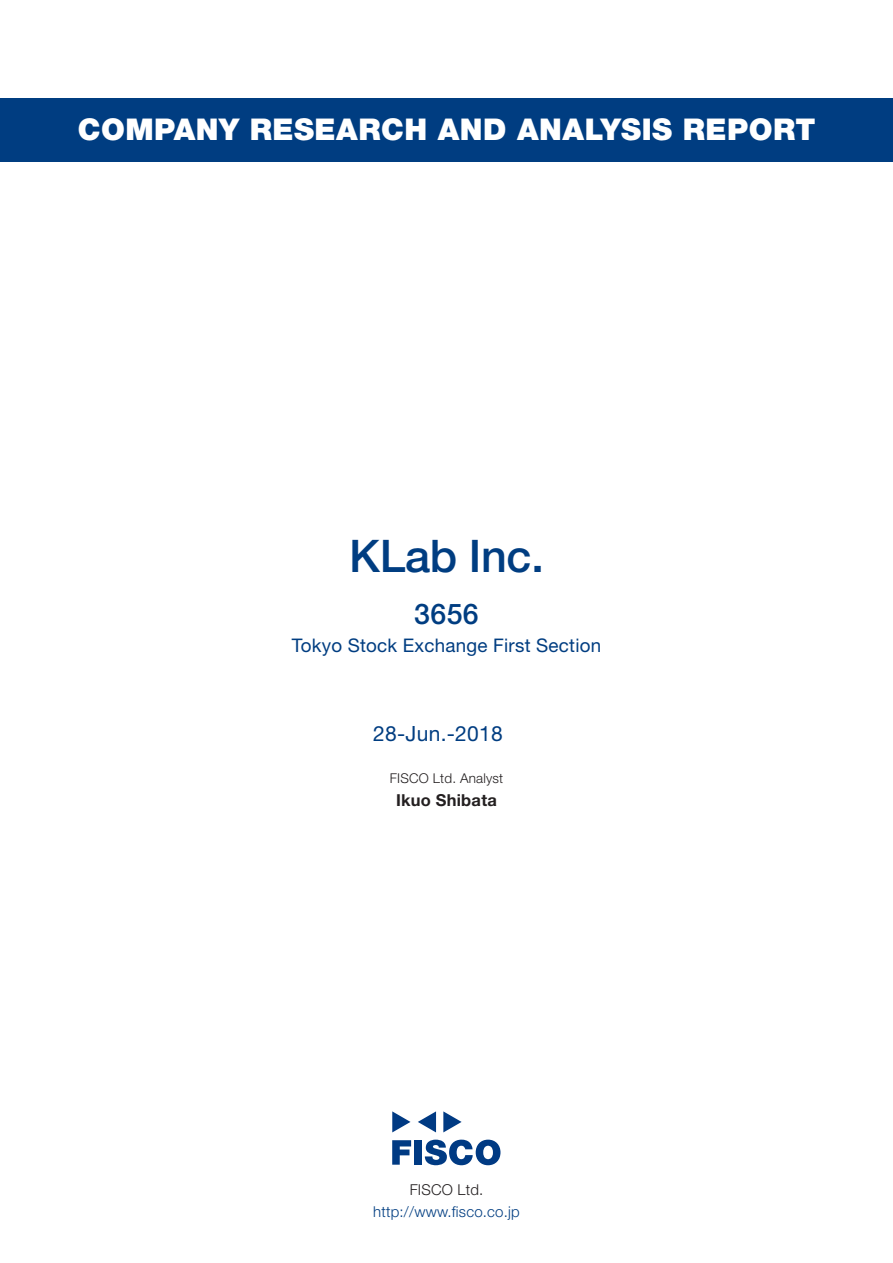
<style>
.page{position:relative;width:893px;height:1263px;background:#fff}
.page>*{position:absolute;margin:0;border:0;box-sizing:border-box;transform-origin:0 0}
.t1{font:500 45px "Helvetica Neue LT Std";letter-spacing:-.005em;color:#003d81}
.t2{font:900 30px "Helvetica Neue LT Std";letter-spacing:.015em;color:#fff}
.t3{font:500 28.5px "Helvetica Neue LT Std";color:#003d81}
.t4{font:21px "Helvetica Neue LT Std";letter-spacing:.015em;color:#003d81}
.t5{font:18.75px "Helvetica Neue LT Std";letter-spacing:.015em;color:#003d81}
.t6{font:700 16.5px "Helvetica Neue LT Std";letter-spacing:.015em;color:#231f20}
.t7{font:300 15px "Helvetica Neue LT Std";letter-spacing:.015em;color:#003d81}
.t8{font:300 15px "Helvetica Neue LT Std";letter-spacing:.015em;color:#231f20}
.t9{font:300 13.5px "Helvetica Neue LT Std";letter-spacing:.015em;color:#231f20}
</style>
<div class="page">
<svg style="left:392px;top:1140px;width:19px;height:25px"></svg>
<div style="left:414px;top:1140px;width:8px;height:25px;background:#003a83"></div>
<svg style="left:425px;top:1139px;width:75px;height:26px"></svg>
<svg style="left:392px;top:1111px;width:18px;height:21px"></svg>
<svg style="left:443px;top:1111px;width:19px;height:21px"></svg>
<svg style="left:418px;top:1111px;width:18px;height:21px"></svg>
<div style="left:0;top:98px;width:893px;height:64px;background:#003d81"></div>
<p class="t2" style="left:78px;top:112px;width:739px">COMPANY RESEARCH AND ANALYSIS REPORT</p>
<h1 class="t1" style="left:349px;top:529px;width:196px">KLab Inc.</h1>
<p class="t3" style="left:414px;top:596px;width:66px">3656</p>
<p class="t5" style="left:292px;top:634px;width:311px">Tokyo Stock Exchange First Section</p>
<p class="t4" style="left:373px;top:721px;width:131px">28-Jun.-2018</p>
<p class="t9" style="left:390px;top:770px;width:115px">FISCO Ltd. Analyst</p>
<p class="t6" style="left:396px;top:789px;width:102px">Ikuo Shibata</p>
<p class="t8" style="left:410px;top:1180px;width:75px">FISCO Ltd.</p>
<p class="t7" style="left:373px;top:1202px;width:148px">http://www.fisco.co j p.</p>
</div>
